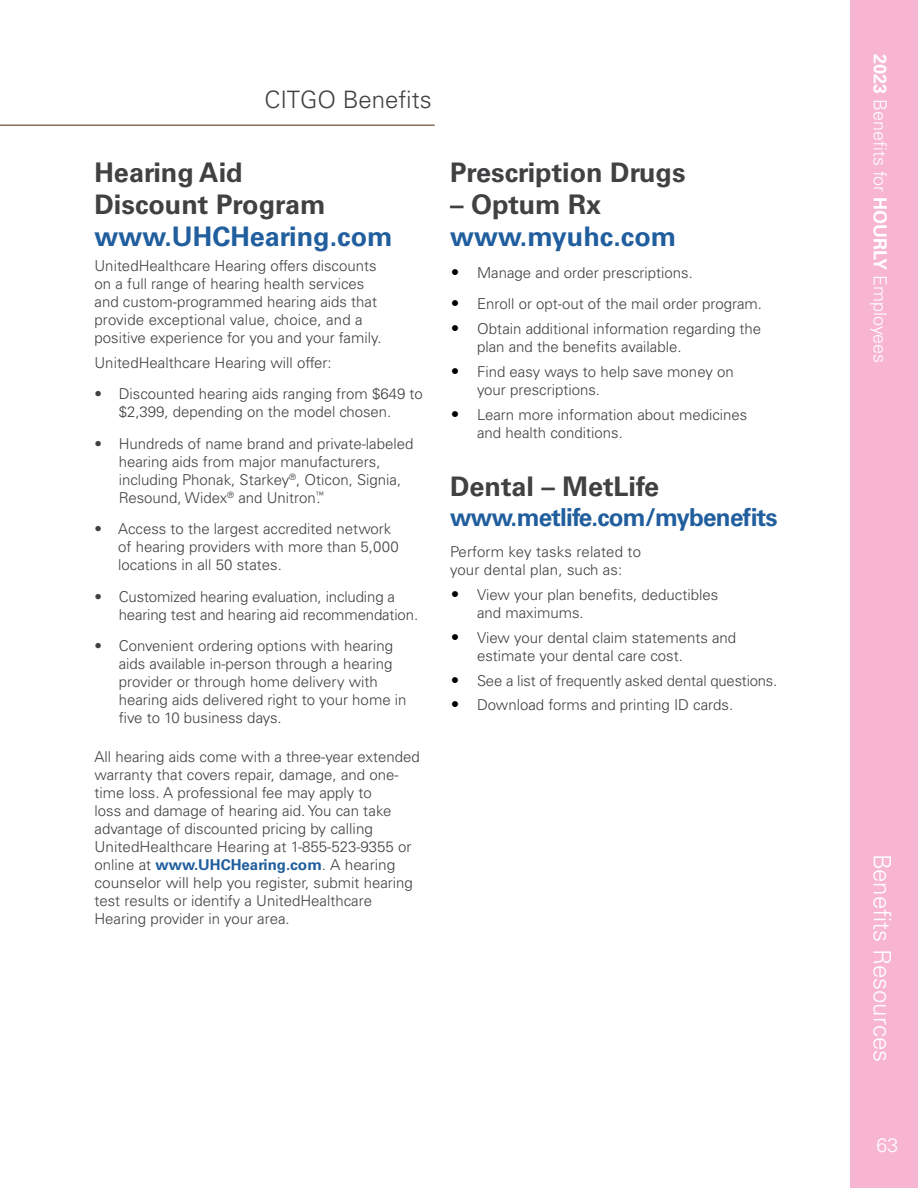
<style>
.page{position:relative;width:918px;height:1188px;background:#fff}
.page>*{position:absolute;margin:0;border:0;box-sizing:border-box;transform-origin:0 0}
.t1{font:700 27px/32.4px "Univers LT Std";color:#414042}
.t2{font:700 27px "Univers LT Std";color:#215e9e}
.t3{font:700 24.75px "Univers LT Std";letter-spacing:-.03em;color:#215e9e}
.t4{font:300 24px "Univers LT Std";color:#fff}
.t5{font:300 24px "Univers LT Std";color:#414042}
.t6{font:300 19.5px "Univers LT Std";color:#fff}
.t7{font:300 18px "Univers LT Std";color:#fff}
.t8{font:300 15px/18px "Univers LT Std";color:#414042}
.s1{font-weight:700;color:#215e9e}
.s2{font-stretch:condensed;font-size:16.5px;color:#000}
.s3{font-weight:700}
</style>
<div class="page">
<div style="left:850px;top:0;width:68px;height:1188px;background:#f7b5d2"></div>
<hr style="left:0;top:124px;width:435px;height:2px;background:#886b5d">
<h3 class="t5" style="left:265px;top:85px;width:169px">CITGO Benefits</h3>
<h1 class="t1" style="left:94px;top:156px;width:233px">Hearing Aid<br>Discount Program</h1>
<h1 class="t2" style="left:94px;top:221px;width:300px">www.UHCHearing.com</h1>
<p class="t8" style="left:94px;top:257px;width:289px">UnitedHealthcare Hearing offers discounts on a full range of hearing health services and custom-programmed hearing aids that provide exceptional value, choice, and a positive experience for you and your family.</p>
<p class="t8" style="left:94px;top:354px;width:239px">UnitedHealthcare Hearing will offer:</p>
<p class="t8" style="left:94px;top:385px;width:330px;text-align:center">• Discounted hearing aids ranging from $649 to $2,399, depending on the model chosen.</p>
<p class="t8" style="left:119px;top:435px;width:296px;text-indent:-24px">• Hundreds of name brand and private-labeled hearing aids from major manufacturers, including Phonak, Starkey<sup>®</sup>, Oticon, Signia, Resound, Widex<sup>®</sup> and Unitron<sup>™</sup>.</p>
<p class="t8" style="left:118px;top:520px;width:282px;text-indent:-24px">• Access to the largest accredited network of hearing providers with more than 5,000 locations in all 50 states.</p>
<p class="t8" style="left:119px;top:588px;width:301px;text-indent:-24px">• Customized hearing evaluation, including a hearing test and hearing aid recommendation.</p>
<p class="t8" style="left:119px;top:637px;width:289px;text-indent:-24px">• Convenient ordering options with hearing aids available in-person through a hearing provider or through home delivery with hearing aids delivered right to your home in five to 10 business days.</p>
<p class="t8" style="left:94px;top:747px;width:327px">All hearing aids come with a three-year extended warranty that covers repair, damage, and one&shy;time loss. A professional fee may apply to<br>loss and damage of hearing aid. You can take advantage of discounted pricing by calling UnitedHealthcare Hearing at 1-855-523-9355 or online at <span class="s1">www.UHCHearing.com</span>. A hearing counselor will help you register, submit hearing test results or identify a UnitedHealthcare Hearing provider in your area.</p>
<h1 class="t1" style="left:450px;top:156px;width:237px">Prescription Drugs</h1>
<h1 class="t1" style="left:450px;top:188px;width:153px">– Optum Rx</h1>
<h1 class="t2" style="left:450px;top:221px;width:228px">www.myuhc.com</h1>
<p class="t8" style="left:450px;top:264px;width:244px"><span class="s2">•</span> Manage and order prescriptions.</p>
<p class="t8" style="left:450px;top:295px;width:314px"><span class="s2">•</span> Enroll or opt-out of the mail order program.</p>
<p class="t8" style="left:477px;top:320px;width:286px;text-indent:-27px"><span class="s2">•</span> Obtain additional information regarding the plan and the benefits available.</p>
<p class="t8" style="left:477px;top:363px;width:258px;text-indent:-27px"><span class="s2">•</span> Find easy ways to help save money on your prescriptions.</p>
<p class="t8" style="left:477px;top:405px;width:272px;text-indent:-27px"><span class="s2">•</span> Learn more information about medicines and health conditions.</p>
<h1 class="t1" style="left:450px;top:471px;width:210px">Dental – MetLife</h1>
<h2 class="t3" style="left:450px;top:503px;width:329px">www.metlife.com/mybenefits</h2>
<p class="t8" style="left:450px;top:543px;width:192px">Perform key tasks related to your dental plan, such as:</p>
<p class="t8" style="left:477px;top:586px;width:243px;text-indent:-27px"><span class="s2">•</span> View your plan benefits, deductibles and maximums.</p>
<p class="t8" style="left:477px;top:628px;width:261px;text-indent:-27px"><span class="s2">•</span> View your dental claim statements and estimate your dental care cost.</p>
<p class="t8" style="left:450px;top:671px;width:329px"><span class="s2">•</span> See a list of frequently asked dental questions.</p>
<p class="t8" style="left:450px;top:696px;width:285px"><span class="s2">•</span> Download forms and printing ID cards.</p>
<p class="t7" style="left:891px;top:54px;width:311px;rotate:90deg"><span class="s3">2023</span> Benefits for <span class="s3">HOURLY</span> Employees</p>
<h3 class="t4" style="left:897px;top:854px;width:210px;rotate:90deg">Benefits Resources</h3>
<h3 class="t6" style="left:877px;top:1133px;width:23px">63</h3>
</div>
